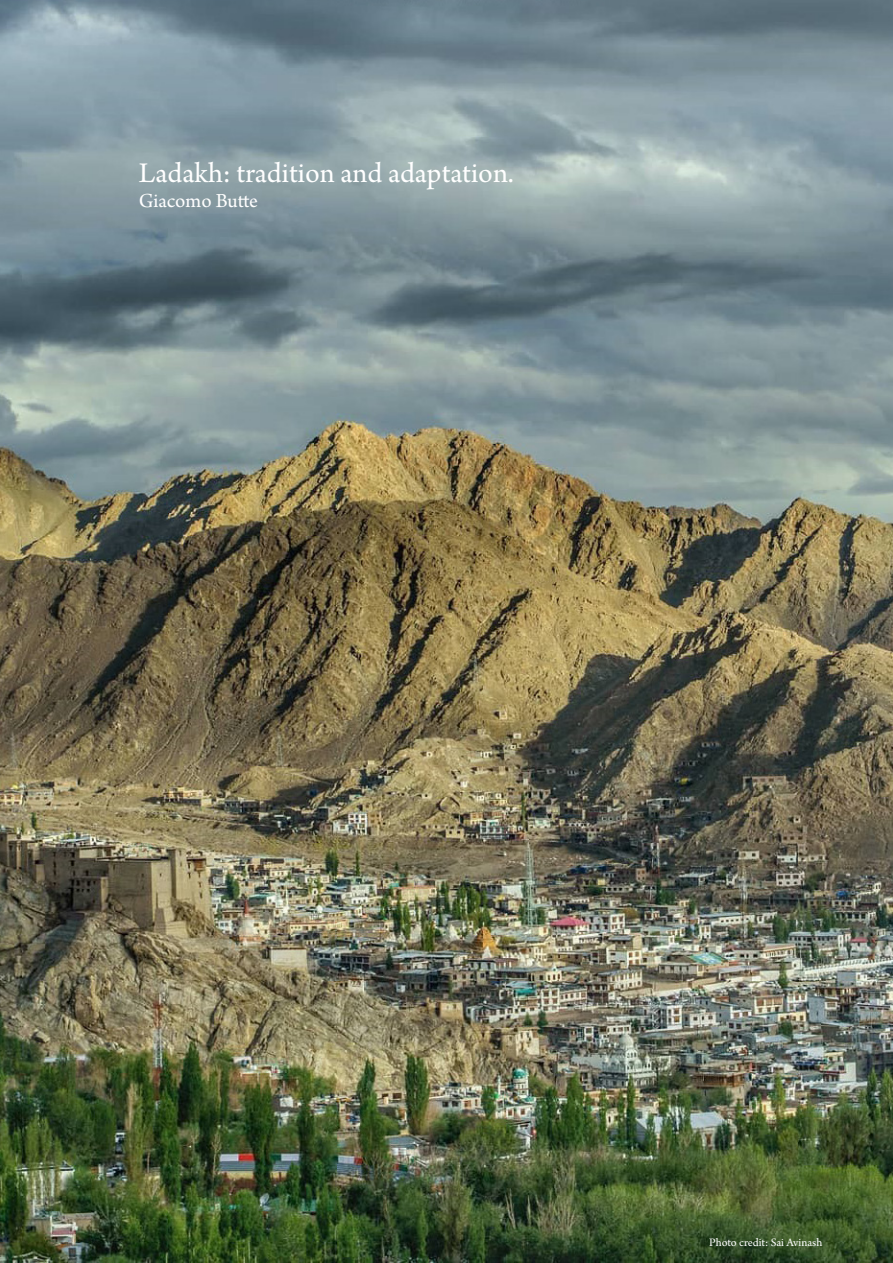
<style>
.page{position:relative;width:893px;height:1263px;background:#fff}
.page>*{position:absolute;margin:0;border:0;box-sizing:border-box;transform-origin:0 0}
.t1{font:30px "Arno Pro";color:#fff}
.t2{font:21px "Arno Pro";letter-spacing:-.005em;color:#fff}
.Reference{font:12px "Arno Pro";color:#fff}
</style>
<div class="page">
<img style="left:0;top:0;width:893px;height:1263px">
<p class="t1" style="left:139px;top:156px;width:377px">Ladakh: tradition and adaptation.</p>
<p class="t2" style="left:139px;top:189px;width:121px">Giacomo Butte</p>
<p class="Reference" style="left:709px;top:1235px;width:115px">Photo credit: Sai Avinash</p>
</div>
